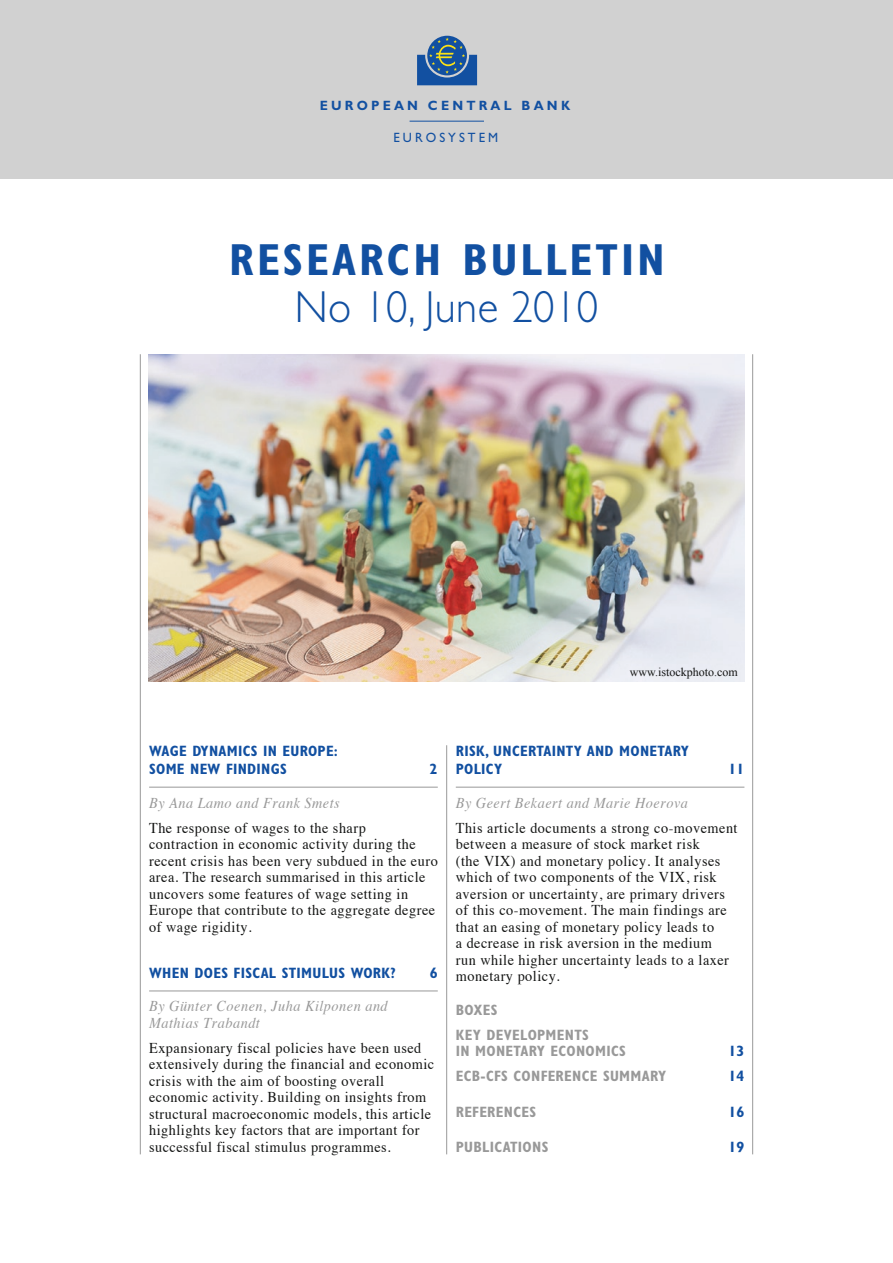
<style>
.page{position:relative;width:893px;height:1263px;background:#fff}
.page>*{position:absolute;margin:0;border:0;box-sizing:border-box;transform-origin:0 0}
.t1{font:700 condensed 45px "Gill Sans Myriad";letter-spacing:.065em;color:#1250a1}
.t2{font:300 45px "Gill Sans";letter-spacing:.01em;color:#1250a1;scale:.95 1}
.t3{font:15px/16.5px "Times";letter-spacing:.035em;color:#131413;scale:.95 1}
.t4{font:700 condensed 15px/18px "Gill Sans Myriad";letter-spacing:.02em;color:#1250a1}
.t5{font:italic 15px/16.5px "Times";letter-spacing:.035em;color:#999;scale:.95 1}
.t6{font:700 condensed 15px/25px "Gill Sans Myriad";letter-spacing:.02em;color:#999}
.t7{font:700 13.5px "Gill Sans";letter-spacing:.25em;color:#1250a1;scale:.95 1}
.t8{font:13.5px "Gill Sans";letter-spacing:.235em;color:#1250a1;scale:.95 1}
.t9{font:12px "Times New Roman WGL";color:#131413}
</style>
<div class="page">
<hr style="left:140px;top:354px;width:1px;height:800px;background:#999">
<hr style="left:752px;top:354px;width:1px;height:800px;background:#999">
<div style="left:0;top:0;width:893px;height:179px;background:#d1d1d1"></div>
<svg style="left:427px;top:36px;width:40px;height:39px"></svg>
<svg style="left:417px;top:38px;width:60px;height:47px"></svg>
<hr style="left:410px;top:121px;width:74px;height:1px;background:#1250a1">
<hr style="left:446px;top:745px;width:1px;height:409px;background:#999">
<hr style="left:149px;top:787px;width:289px;height:1px;background:#999">
<hr style="left:149px;top:991px;width:289px;height:1px;background:#999">
<hr style="left:456px;top:787px;width:288px;height:1px;background:#999">
<img style="left:149px;top:354px;width:595px;height:328px">
<p class="t7" style="left:320px;top:97px;width:265px">EUROPEAN CENTRAL BANK</p>
<p class="t8" style="left:394px;top:130px;width:112px">EUROSYSTEM</p>
<h1 class="t1" style="left:229px;top:233px;width:437px">RESEARCH BULLETIN</h1>
<h1 class="t2" style="left:295px;top:281px;width:321px">No 10, June 2010</h1>
<p class="t9" style="left:630px;top:663px;width:109px">www.istockphoto.com</p>
<p class="t4" style="left:149px;top:742px;width:96px">WAGE DYNAMICS</p>
<p class="t4" style="left:263px;top:742px;width:76px">IN EUROPE:</p>
<p class="t4" style="left:149px;top:760px;width:52px">SOME NEW</p>
<p class="t4" style="left:226px;top:760px;width:59px">FINDINGS</p>
<p class="t4" style="left:430px;top:760px;width:9px">2</p>
<p class="t5" style="left:149px;top:793px;width:202px">By Ana Lamo and Frank Smets</p>
<p class="t3" style="left:149px;top:818px;width:305px">The response of wages to the sharp contraction in economic activity during the recent crisis has been very subdued in the euro area. The research summarised in this article uncovers some features of wage setting in Europe that contribute to the aggregate degree of wage rigidity.</p>
<p class="t4" style="left:149px;top:964px;width:248px">WHEN DOES FISCAL STIMULUS WORK?</p>
<p class="t4" style="left:430px;top:964px;width:9px">6</p>
<p class="t5" style="left:149px;top:997px;width:253px">By Günter Coenen, Juha Kilponen and<br>Mathias Trabandt</p>
<p class="t3" style="left:149px;top:1038px;width:302px">Expansionary fiscal policies have been used extensively during the financial and economic crisis with the aim of boosting overall economic activity. Building on insights from structural macroeconomic models, this article highlights key factors that are important for successful fiscal stimulus programmes.</p>
<p class="t4" style="left:456px;top:742px;width:234px">RISK, UNCERTAINTY AND MONETARY<br>POLICY</p>
<p class="t4" style="left:728px;top:760px;width:17px">11</p>
<p class="t5" style="left:456px;top:793px;width:246px">By Geert Bekaert and Marie Hoerova</p>
<p class="t3" style="left:456px;top:818px;width:298px">This article documents a strong co-movement between a measure of stock market risk<br>(the VIX) and monetary policy. It analyses which of two components of the VIX, risk aversion or uncertainty, are primary drivers of this co-movement. The main findings are that an easing of monetary policy leads to<br>a decrease in risk aversion in the medium<br>run while higher uncertainty leads to a laxer monetary policy.</p>
<p class="t6" style="left:456px;top:997px;width:110px">BOXES<br>KEY DEVELOPMENTS</p>
<p class="t6" style="left:456px;top:1039px;width:50px">IN MONETAR</p>
<p class="t6" style="left:537px;top:1039px;width:76px">Y ECONOMICS</p>
<p class="t4" style="left:728px;top:1042px;width:17px">13</p>
<p class="t6" style="left:456px;top:1064px;width:101px">ECB-CFS CONFERENCE</p>
<p class="t6" style="left:603px;top:1064px;width:65px">SUMMARY</p>
<p class="t4" style="left:728px;top:1067px;width:17px">14</p>
<p class="t6" style="left:456px;top:1099px;width:82px">REFERENCES</p>
<p class="t4" style="left:728px;top:1103px;width:17px">16</p>
<p class="t6" style="left:456px;top:1135px;width:94px">PUBLICATIONS</p>
<p class="t4" style="left:728px;top:1138px;width:17px">19</p>
</div>
